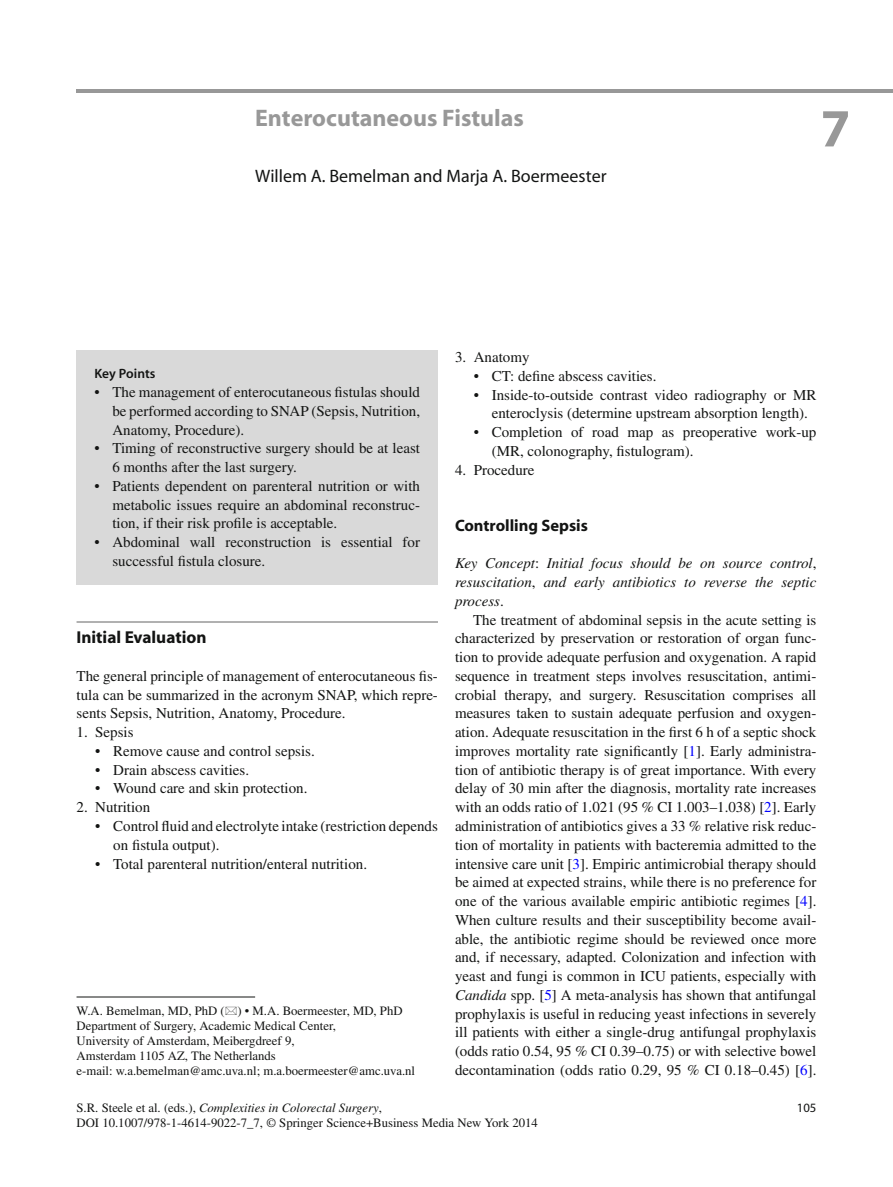
<style>
.page{position:relative;width:893px;height:1187px;background:#fff}
.page>*{position:absolute;margin:0;border:0;box-sizing:border-box;transform-origin:0 0}
.t1{font:700 54px "Myriad";color:#989898}
.t2{font:700 24px "Myriad";color:#989898}
.t3{font:18px "Myriad";color:#131413}
.t4{font:700 17.25px "Myriad";color:#131413}
.t5{font:700 16.5px "Myriad";color:#131413}
.t6{font:15px/18.8px "Times";color:#131413}
.t7{font:italic 15px/18.8px "Times";color:#131413;text-align:justify}
.t8{font:600 13.5px "Myriad";color:#131413}
.t9{font:12.75px/15px "Times";color:#131413}
.t10{font:italic 12.75px "Times";color:#131413}
.t11{font:12.75px "Myriad";color:#131413}
.s1{font-style:normal}
.s2{color:#00f}
.s3{font-style:italic}
</style>
<div class="page">
<hr style="left:77px;top:89px;width:816px;height:3px;background:#989898">
<hr style="left:77px;top:621px;width:361px;height:1px;background:#989898">
<hr style="left:77px;top:996px;width:178px;height:1px;background:#131413">
<div style="left:77px;top:350px;width:361px;height:234px;background:#d9d9d9"></div>
<h2 class="t2" style="left:255px;top:109px;width:270px">Enterocutaneous Fistulas</h2>
<p class="t3" style="left:255px;top:166px;width:353px">Willem A. Bemelman and Marja A. Boermeester</p>
<h1 class="t1" style="left:820px;top:108px;width:31px">7</h1>
<p class="t8" style="left:94px;top:367px;width:63px">Key Points</p>
<p class="t6" style="left:112px;top:384px;width:309px;text-align:justify;text-indent:-18px">• The management of enterocutaneous fistulas should be performed according to SNAP (Sepsis, Nutrition, Anatomy, Procedure).</p>
<p class="t6" style="left:112px;top:440px;width:309px;text-indent:-18px">• Timing of reconstructive surgery should be at least<br>6 months after the last surgery.</p>
<p class="t6" style="left:112px;top:478px;width:309px;text-align:justify;text-indent:-18px">• Patients dependent on parenteral nutrition or with metabolic issues require an abdominal reconstruc&shy;tion, if their risk profile is acceptable.</p>
<p class="t6" style="left:112px;top:534px;width:309px;text-indent:-18px">• Abdominal wall reconstruction is essential for successful fistula closure.</p>
<p class="t4" style="left:77px;top:631px;width:131px">Initial Evaluation</p>
<p class="t6" style="left:77px;top:668px;width:363px;text-align:justify">The general principle of management of enterocutaneous fis&shy;tula can be summarized in the acronym SNAP, which repre&shy;sents Sepsis, Nutrition, Anatomy, Procedure.</p>
<p class="t6" style="left:77px;top:724px;width:59px">1. Sepsis</p>
<p class="t6" style="left:95px;top:743px;width:221px">• Remove cause and control sepsis.</p>
<p class="t6" style="left:95px;top:761px;width:155px">• Drain abscess cavities.</p>
<p class="t6" style="left:95px;top:780px;width:214px">• Wound care and skin protection.</p>
<p class="t6" style="left:77px;top:799px;width:75px">2. Nutrition</p>
<p class="t6" style="left:113px;top:818px;width:326px;text-indent:-18px">• Control fluid and electrolyte intake (restriction depends on fistula output).</p>
<p class="t6" style="left:95px;top:855px;width:273px">• Total parenteral nutrition/enteral nutrition.</p>
<p class="t9" style="left:77px;top:1004px;width:340px">W. A. Bemelman , MD, PhD ( ) • M. A. Boermeester , MD, PhD Department of Surgery , Academic Medical Center,<br>University of Amsterdam , Meibergdreef 9 ,<br>Amsterdam 1105 AZ , The Netherlands<br>e-mail: w.a.bemelman@amc.uva.nl; m.a.boermeester@amc.uva.nl</p>
<p class="t6" style="left:455px;top:349px;width:76px">3. Anatomy</p>
<p class="t6" style="left:474px;top:368px;width:184px">• CT: define abscess cavities.</p>
<p class="t6" style="left:492px;top:386px;width:326px;text-indent:-18px">• Inside-to-outside contrast video radiography or MR enteroclysis (determine upstream absorption length).</p>
<p class="t6" style="left:492px;top:424px;width:326px;text-indent:-18px">• Completion of road map as preoperative work-up (MR, colonography, fistulogram).</p>
<p class="t6" style="left:455px;top:461px;width:81px">4. Procedure</p>
<p class="t5" style="left:455px;top:519px;width:134px">Controlling Sepsis</p>
<p class="t7" style="left:455px;top:555px;width:363px">Key Concept <span class="s1">:</span> Initial focus should be on source control <span class="s1">, </span>resuscitation <span class="s1">,</span> and early antibiotics to reverse the septic process <span class="s1">.</span></p>
<p class="t6" style="left:455px;top:611px;width:363px;text-align:justify;text-indent:18px">The treatment of abdominal sepsis in the acute setting is characterized by preservation or restoration of organ func&shy;tion to provide adequate perfusion and oxygenation. A rapid sequence in treatment steps involves resuscitation, antimi&shy;crobial therapy, and surgery. Resuscitation comprises all measures taken to sustain adequate perfusion and oxygen&shy;ation. Adequate resuscitation in the first 6 h of a septic shock improves mortality rate significantly [ <span class="s2">1</span> ]. Early administra&shy;tion of antibiotic therapy is of great importance. With every delay of 30 min after the diagnosis, mortality rate increases with an odds ratio of 1.021 (95 % CI 1.003–1.038) [ <span class="s2">2</span> ]. Early administration of antibiotics gives a 33 % relative risk reduc&shy;tion of mortality in patients with bacteremia admitted to the intensive care unit [ <span class="s2">3</span> ]. Empiric antimicrobial therapy should be aimed at expected strains, while there is no preference for one of the various available empiric antibiotic regimes [ <span class="s2">4</span> ].<br>When culture results and their susceptibility become avail&shy;able, the antibiotic regime should be reviewed once more and, if necessary, adapted. Colonization and infection with yeast and fungi is common in ICU patients, especially with <span class="s3">Candida</span> spp. [ <span class="s2">5</span> ] A meta-analysis has shown that antifungal prophylaxis is useful in reducing yeast infections in severely ill patients with either a single-drug antifungal prophylaxis (odds ratio 0.54, 95 % CI 0.39–0.75) or with selective bowel decontamination (odds ratio 0.29, 95 % CI 0.18–0.45) [ <span class="s2">6</span> ].</p>
<p class="t10" style="left:77px;top:1103px;width:307px"><span class="s1">S.R. Steele et al. (eds.),</span> Complexities in Colorectal Surgery<span class="s1">,</span></p>
<p class="t11" style="left:797px;top:1102px;width:21px">105</p>
<p class="t9" style="left:77px;top:1116px;width:463px">DOI 10.1007/978-1-4614-9022-7_7, © Springer Science+Business Media New York 2014</p>
</div>
